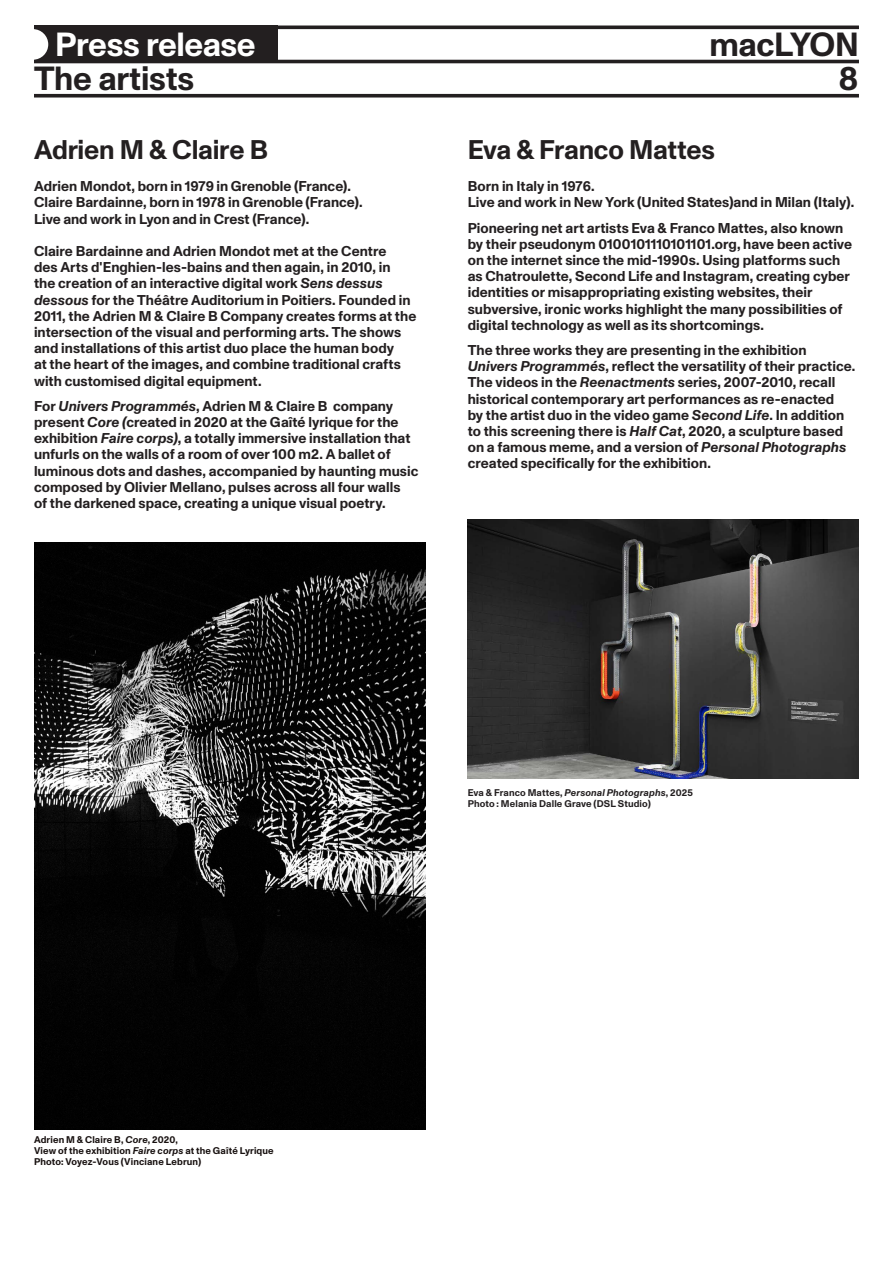
<style>
.page{position:relative;width:893px;height:1263px;background:#fff}
.page>*{position:absolute;margin:0;border:0;box-sizing:border-box;transform-origin:0 0}
.t1{font:700 33.45px "Monument Grotesk";letter-spacing:-.01em;color:#231f20}
.t2{font:700 33.45px "Monument Grotesk";letter-spacing:-.015em;color:#fff}
.TEXTE_FER_GAUCHE{font:700 27px "Monument Grotesk";letter-spacing:-.01em;color:#231f20}
.TEXTE_FER_GAUCHE-2{font:700 14.25px/16.2px "Monument Grotesk";color:#231f20}
.t3{font:700 9.75px "Monument Grotesk";letter-spacing:.015em;color:#17100f}
.t4{font:700 9.75px "Monument Grotesk";letter-spacing:.015em;color:#231f20}
.s1{font-style:italic}
</style>
<div class="page">
<img style="left:34px;top:542px;width:391px;height:587px">
<img style="left:468px;top:519px;width:391px;height:259px">
<div style="left:34px;top:26px;width:244px;height:37px;background:#231f20"></div>
<hr style="left:34px;top:26px;width:825px;height:3px;background:#231f20">
<hr style="left:34px;top:60px;width:825px;height:3px;background:#231f20">
<svg style="left:34px;top:94px;width:825px;height:4px;background:#3d393a"></svg>
<svg style="left:34px;top:29px;width:14px;height:31px"></svg>
<p class="t2" style="left:55px;top:20px;width:202px">Press release</p>
<p class="t1" style="left:709px;top:20px;width:151px">macLYON</p>
<p class="t1" style="left:34px;top:54px;width:162px">The artists</p>
<p class="t1" style="left:838px;top:54px;width:22px">8</p>
<p class="TEXTE_FER_GAUCHE" style="left:34px;top:130px;width:235px">Adrien M &amp; Claire B</p>
<p class="TEXTE_FER_GAUCHE-2" style="left:34px;top:177px;width:330px">Adrien Mondot, born in 1979 in Grenoble (France).<br>Claire Bardainne, born in 1978 in Grenoble (France).<br>Live and work in Lyon and in Crest (France).</p>
<p class="TEXTE_FER_GAUCHE-2" style="left:34px;top:242px;width:384px">Claire Bardainne and Adrien Mondot met at the Centre<br>des Arts d'Enghien-les-bains and then again, in 2010, in<br>the creation of an interactive digital work <span class="s1">Sens dessus dessous</span> for the Théâtre Auditorium in Poitiers. Founded in 2011, the Adrien M &amp; Claire B Company creates forms at the intersection of the visual and performing arts. The shows and installations of this artist duo place the human body</p>
<p class="TEXTE_FER_GAUCHE-2" style="left:34px;top:356px;width:368px">at the heart of the images, and combine traditional crafts</p>
<p class="TEXTE_FER_GAUCHE-2" style="left:34px;top:372px;width:229px">with customised digital equipment.</p>
<p class="TEXTE_FER_GAUCHE-2" style="left:34px;top:397px;width:386px">For <span class="s1">Univers Programmés</span>, Adrien M &amp; Claire B company present <span class="s1">Core (</span>created in 2020 at the Gaîté lyrique for the exhibition <span class="s1">Faire corps)</span>, a totally immersive installation that unfurls on the walls of a room of over 100 m2. A ballet of luminous dots and dashes, accompanied by haunting music composed by Olivier Mellano, pulses across all four walls</p>
<p class="TEXTE_FER_GAUCHE-2" style="left:34px;top:494px;width:353px">of the darkened space, creating a unique visual poetry.</p>
<p class="TEXTE_FER_GAUCHE" style="left:468px;top:130px;width:249px">Eva &amp; Franco Mattes</p>
<p class="TEXTE_FER_GAUCHE-2" style="left:468px;top:177px;width:388px">Born in Italy in 1976.<br>Live and work in New York (United States)and in Milan (Italy).</p>
<p class="TEXTE_FER_GAUCHE-2" style="left:468px;top:219px;width:386px">Pioneering net art artists Eva &amp; Franco Mattes, also known by their pseudonym 0100101110101101.org, have been active on the internet since the mid-1990s. Using platforms such as Chatroulette, Second Life and Instagram, creating cyber identities or misappropriating existing websites, their subversive, ironic works highlight the many possibilities of digital technology as well as its shortcomings.</p>
<p class="TEXTE_FER_GAUCHE-2" style="left:468px;top:341px;width:389px">The three works they are presenting in the exhibition <span class="s1">Univers Programmés</span>, reflect the versatility of their practice.<br>The videos in the <span class="s1">Reenactments</span> series, 2007-2010, recall historical contemporary art performances as re-enacted<br>by the artist duo in the video game <span class="s1">Second Life</span>. In addition to this screening there is <span class="s1">Half Cat</span>, 2020, a sculpture based on a famous meme, and a version of <span class="s1">Personal Photographs </span>created specifically for the exhibition.</p>
<p class="t4" style="left:468px;top:785px;width:227px">Eva &amp; Franco Mattes, <span class="s1">Personal Photographs</span>, 2025</p>
<p class="t4" style="left:468px;top:796px;width:185px">Photo : Melania Dalle Grave (DSL Studio)</p>
<p class="t3" style="left:34px;top:1133px;width:145px">Adrien M &amp; Claire B, <span class="s1">Core</span>, 2020,</p>
<p class="t3" style="left:34px;top:1144px;width:241px">View of the exhibition <span class="s1">Faire corps</span> at the Gaîté Lyrique</p>
<p class="t3" style="left:34px;top:1154px;width:169px">Photo: Voyez-Vous (Vinciane Lebrun)</p>
</div>
